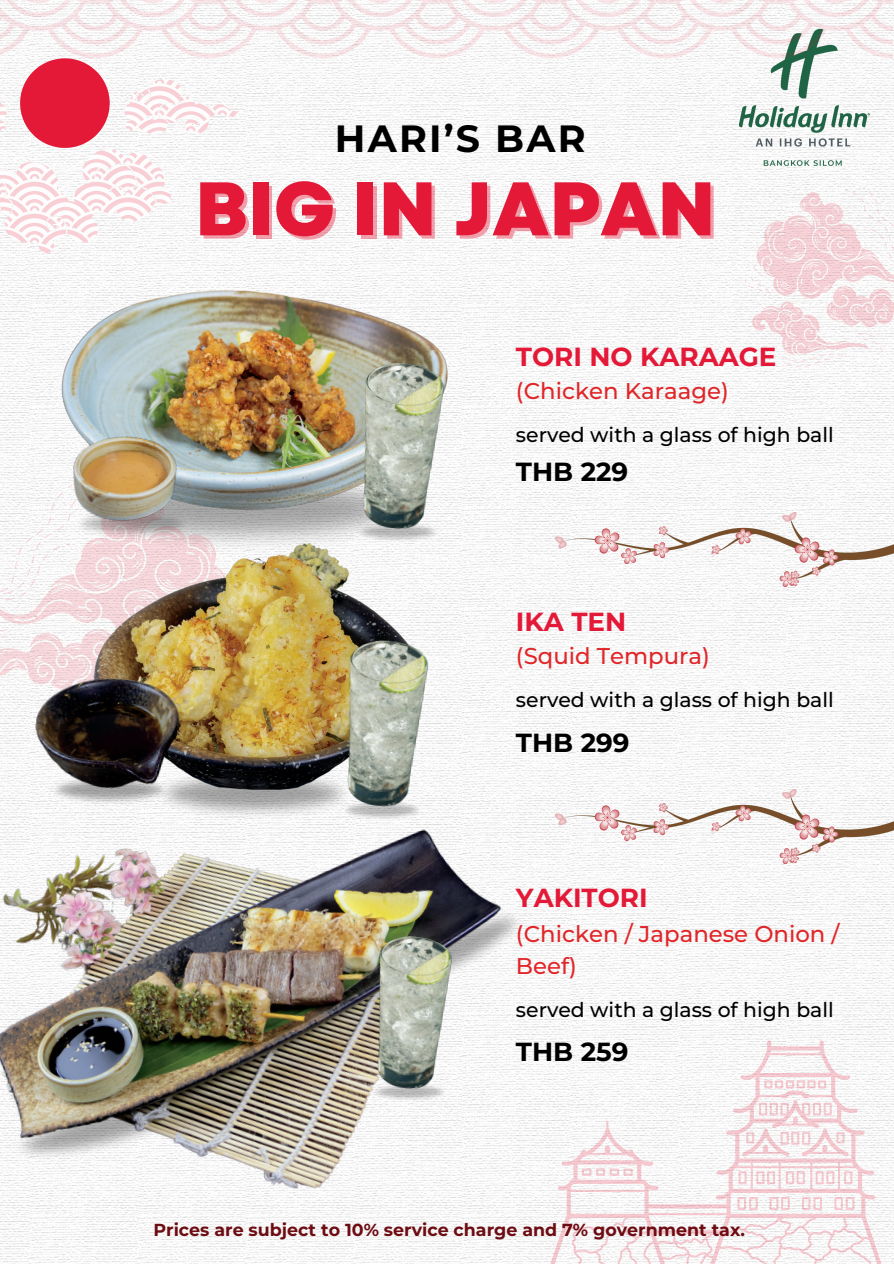
<style>
.page{position:relative;width:894px;height:1264px;background:#fff}
.page>*{position:absolute;margin:0;border:0;box-sizing:border-box;transform-origin:0 0}
.t1{font:800 75.6px "Garet";letter-spacing:-.005em;color:#e41837}
.t2{font:700 37.95px "Montserrat";letter-spacing:.06em;color:#000}
.t3{font:700 26.1px "Montserrat";color:#e41837}
.t4{font:700 26.1px "Montserrat";color:#000}
.t5{font:500 22.8px/31.5px "Montserrat";color:#e12629}
.t6{font:500 20.4px "Montserrat";color:#000}
.t7{font:700 17.4px "Montserrat";color:#6d0c12}
</style>
<div class="page">
<img style="left:0;top:367px;width:893px;height:896px">
<svg style="left:0;top:484px;width:39px;height:153px"></svg>
<img style="left:27px;top:367px;width:433px;height:167px">
<img style="left:46px;top:405px;width:155px;height:102px">
<img style="left:339px;top:367px;width:116px;height:140px">
<img style="left:39px;top:507px;width:425px;height:272px">
<img style="left:0;top:637px;width:214px;height:142px">
<img style="left:153px;top:765px;width:171px;height:14px">
<img style="left:49px;top:773px;width:121px;height:6px">
<img style="left:324px;top:620px;width:116px;height:159px">
<img style="left:0;top:779px;width:555px;height:462px">
<img style="left:356px;top:917px;width:107px;height:185px">
<img style="left:371px;top:1081px;width:76px;height:21px">
<svg style="left:0;top:0;width:893px;height:367px"></svg>
<svg style="left:538px;top:1040px;width:354px;height:223px;fill:#f7f5f5"></svg>
<svg style="left:581px;top:1168px;width:51px;height:7px"></svg>
<img style="left:555px;top:512px;width:338px;height:74px">
<img style="left:555px;top:789px;width:338px;height:74px">
<p class="t2" style="left:335px;top:115px;width:252px">HARI’S BAR</p>
<h1 class="t1" style="left:195px;top:154px;width:522px">BIG IN JAPAN</h1>
<p class="t3" style="left:516px;top:341px;width:262px">TORI NO KARAAGE</p>
<p class="t5" style="left:516px;top:375px;width:214px">(Chicken Karaage)</p>
<p class="t6" style="left:516px;top:422px;width:319px">served with a glass of high ball</p>
<p class="t4" style="left:516px;top:456px;width:114px">THB 229</p>
<p class="t3" style="left:516px;top:605px;width:112px">IKA TEN</p>
<h3 class="t5" style="left:516px;top:639px;width:195px">(Squid Tempura)</h3>
<p class="t6" style="left:516px;top:686px;width:319px">served with a glass of high ball</p>
<p class="t4" style="left:516px;top:726px;width:115px">THB 299</p>
<p class="t3" style="left:516px;top:881px;width:133px">YAKITORI</p>
<h4 class="t5" style="left:516px;top:918px;width:325px">(Chicken / Japanese Onion /<br>Beef)</h4>
<h5 class="t6" style="left:516px;top:996px;width:319px">served with a glass of high ball</h5>
<h3 class="t4" style="left:516px;top:1035px;width:114px">THB 259</h3>
<p class="t7" style="left:153px;top:1218px;width:593px">Prices are subject to 10% service charge and 7% government tax.</p>
</div>
